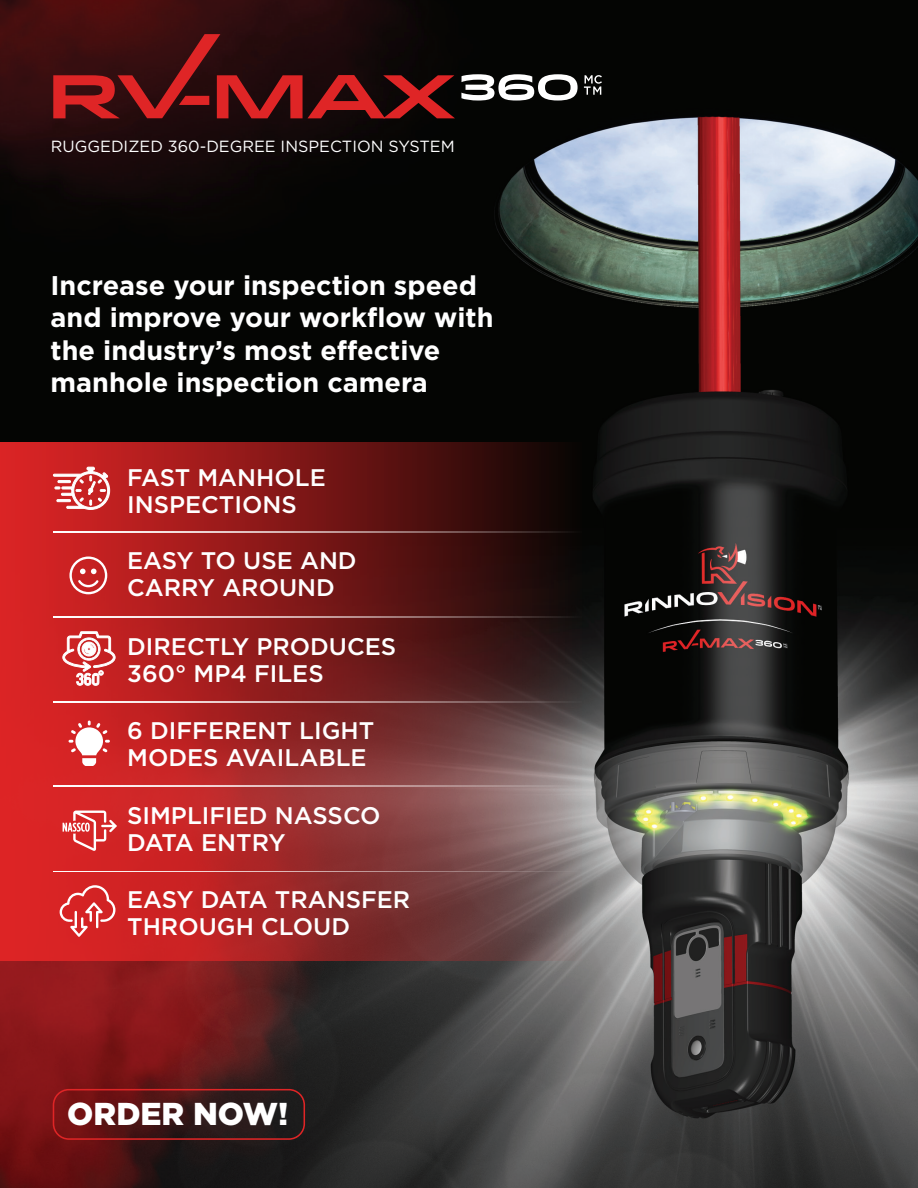
<style>
.page{position:relative;width:918px;height:1188px;background:#fff}
.page>*{position:absolute;margin:0;border:0;box-sizing:border-box;transform-origin:0 0}
.t1{font:900 31.65px "Gotham";color:#fff}
.t2{font:700 27px/32.4px "Gotham";color:#fff}
.t3{font:500 24px/27px "Gotham";color:#fff}
.t4{font:16.2px "Gotham";color:#fff}
</style>
<div class="page">
<img style="left:0;top:0;width:918px;height:1188px">
<svg style="left:584px;top:75px;width:18px;height:20px"></svg>
<svg style="left:53px;top:34px;width:402px;height:84px;background:#521112"></svg>
<svg style="left:461px;top:74px;width:117px;height:27px"></svg>
<svg style="left:0;top:443px;width:582px;height:518px;background:#8e2828"></svg>
<svg style="left:53px;top:531px;width:529px;height:1px"></svg>
<svg style="left:53px;top:616px;width:529px;height:1px"></svg>
<svg style="left:53px;top:702px;width:529px;height:1px"></svg>
<svg style="left:53px;top:785px;width:529px;height:1px"></svg>
<svg style="left:53px;top:871px;width:529px;height:1px"></svg>
<svg style="left:53px;top:467px;width:57px;height:43px"></svg>
<svg style="left:69px;top:557px;width:38px;height:37px"></svg>
<svg style="left:62px;top:631px;width:54px;height:55px"></svg>
<svg style="left:63px;top:811px;width:54px;height:40px"></svg>
<svg style="left:60px;top:885px;width:55px;height:52px;background:#dc4c4d"></svg>
<svg style="left:69px;top:721px;width:41px;height:45px"></svg>
<div style="left:53px;top:1089px;width:252px;height:51px;border:2px solid #df2526;border-radius:15px"></div>
<p class="t4" style="left:51px;top:137px;width:405px">RUGGEDIZED 360-DEGREE INSPECTION SYSTEM</p>
<p class="t2" style="left:51px;top:268px;width:444px">Increase your inspection speed and improve your workflow with the industry’s most effective manhole inspection camera</p>
<p class="t3" style="left:127px;top:463px;width:200px">FAST MANHOLE<br>INSPECTIONS</p>
<p class="t3" style="left:127px;top:547px;width:231px">EASY TO USE AND<br>CARRY AROUND</p>
<p class="t3" style="left:127px;top:632px;width:271px">DIRECTLY PRODUCES<br>360° MP4 FILES</p>
<p class="t3" style="left:127px;top:716px;width:249px">6 DIFFERENT LIGHT<br>MODES AVAILABLE</p>
<p class="t3" style="left:127px;top:801px;width:255px">SIMPLIFIED NASSCO<br>DATA ENTRY</p>
<p class="t3" style="left:127px;top:886px;width:285px">EASY DATA TRANSFER<br>THROUGH CLOUD</p>
<h1 class="t1" style="left:67px;top:1096px;width:223px">ORDER NOW!</h1>
</div>
